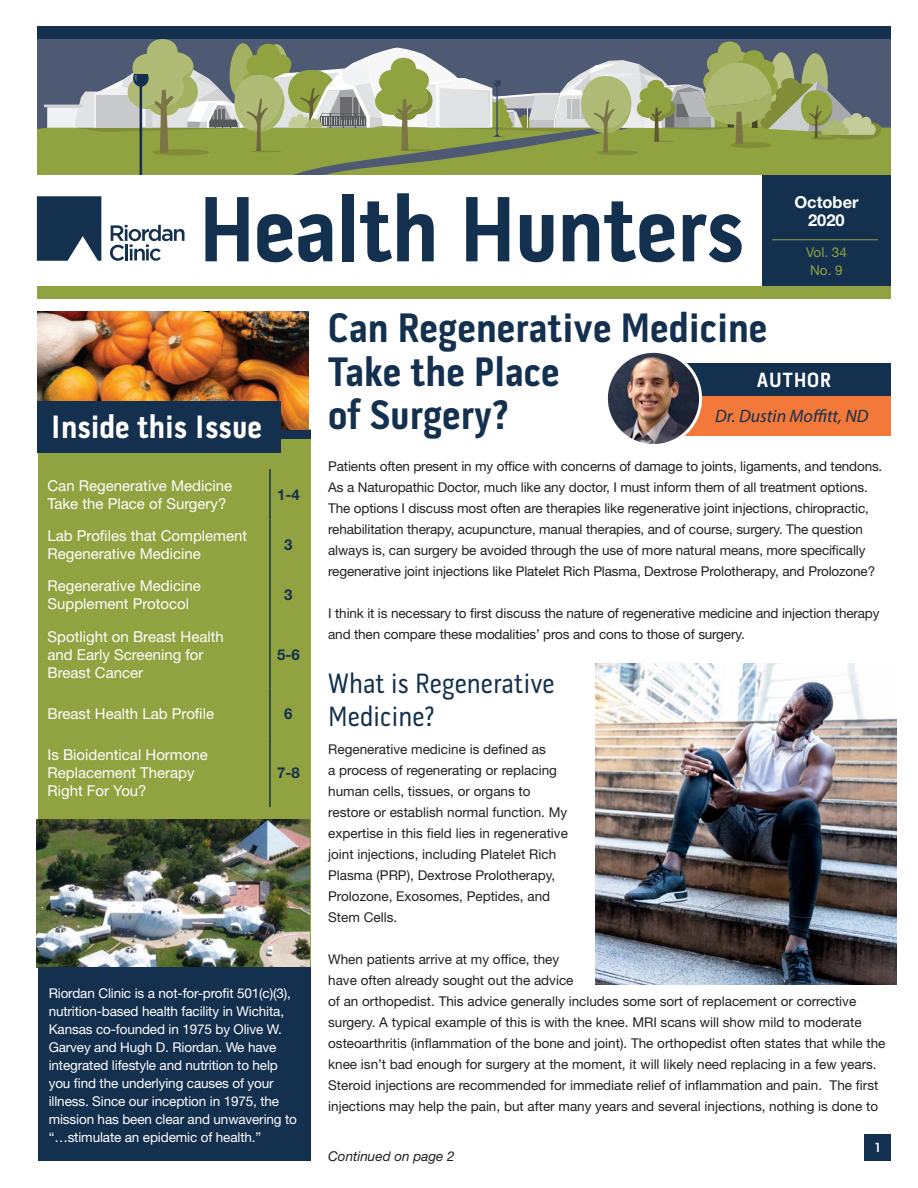
<style>
.page{position:relative;width:918px;height:1188px;background:#fff}
.page>*{position:absolute;margin:0;border:0;box-sizing:border-box;transform-origin:0 0}
.t1{font:700 94.5px "Pill Gothic 300 mg";letter-spacing:-.01em;color:#14304f}
.Headings{font:700 42px/43.5px "Pill Gothic 300 mg";color:#14304f}
.t2{font:700 33px "Pill Gothic 300 mg";color:#fff}
.Subheading{font:28.5px/33px "Pill Gothic 300 mg";color:#14304f}
.t3{font:700 21px "Pill Gothic 300 mg";letter-spacing:.04em;color:#fff}
.Author{font:italic 18px "Myriad Pro";color:#14304f}
.t4{font:700 16.5px/18px "Helvetica Neue LT Std";color:#fff;text-align:center}
.t5{font:15px/18px "Helvetica Neue LT Std";color:#fff}
.t6{font:700 15px "Helvetica Neue LT Std";color:#14304f}
.Body_Text{font:13.5px/21px "Helvetica Neue LT Std";color:#231f20}
.t7{font:13.5px/18px "Helvetica Neue LT Std";letter-spacing:-.01em;color:#fff}
.Body_Text-2{font:italic 13.5px "Helvetica Neue LT Std";color:#231f20}
.t8{font:13.5px/18px "Helvetica Neue LT Std";color:#90a340;text-align:center}
.t9{font:700 13.5px "Pill Gothic 300 mg";color:#fff}
</style>
<div class="page">
<div style="left:38px;top:430px;width:272px;height:731px;background:#90a340"></div>
<div style="left:38px;top:430px;width:272px;height:8px;background:#14304f"></div>
<svg style="left:38px;top:39px;width:853px;height:136px;background:#8d9971"></svg>
<svg style="left:110px;top:225px;width:74px;height:36px"></svg>
<svg style="left:37px;top:196px;width:64px;height:65px;background:#2b4460"></svg>
<div style="left:38px;top:26px;width:853px;height:13px;background:#14304f"></div>
<div style="left:762px;top:175px;width:129px;height:118px;background:#14304f"></div>
<hr style="left:772px;top:239px;width:106px;height:1px;background:#90a340">
<img style="left:38px;top:311px;width:270px;height:119px">
<div style="left:38px;top:401px;width:243px;height:52px;background:#14304f"></div>
<img style="left:37px;top:820px;width:272px;height:148px">
<div style="left:38px;top:968px;width:272px;height:193px;background:#14304f"></div>
<div style="left:38px;top:286px;width:853px;height:13px;background:#90a340"></div>
<div style="left:864px;top:1134px;width:27px;height:27px;background:#14304f"></div>
<hr style="left:269px;top:469px;width:2px;height:51px;background:#14304f">
<hr style="left:269px;top:520px;width:2px;height:50px;background:#14304f">
<hr style="left:269px;top:570px;width:2px;height:50px;background:#14304f">
<hr style="left:269px;top:620px;width:2px;height:68px;background:#14304f">
<hr style="left:269px;top:688px;width:2px;height:51px;background:#14304f">
<hr style="left:269px;top:739px;width:2px;height:68px;background:#14304f">
<div style="left:669px;top:363px;width:222px;height:35px;background:#14304f"></div>
<div style="left:651px;top:397px;width:240px;height:39px;background:#f3793b"></div>
<img style="left:606px;top:351px;width:95px;height:95px;border-radius:47px">
<div style="left:605px;top:350px;width:97px;height:97px;border:3px solid #fff;border-radius:50%"></div>
<img style="left:595px;top:664px;width:301px;height:320px">
<h1 class="t1" style="left:196px;top:191px;width:550px">Health Hunters</h1>
<p class="t4" style="left:794px;top:193px;width:66px">October<br>2020</p>
<p class="t8" style="left:806px;top:243px;width:42px">Vol. 34<br>No. 9</p>
<h3 class="t2" style="left:50px;top:414px;width:213px">Inside this Issue</h3>
<p class="t5" style="left:47px;top:476px;width:186px">Can Regenerative Medicine<br>Take the Place of Surgery?</p>
<p class="t6" style="left:277px;top:485px;width:24px">1-4</p>
<p class="t5" style="left:47px;top:526px;width:201px">Lab Profiles that Complement<br>Regenerative Medicine</p>
<p class="t6" style="left:284px;top:535px;width:10px">3</p>
<p class="t5" style="left:47px;top:577px;width:155px">Regenerative Medicine<br>Supplement Protocol</p>
<p class="t6" style="left:284px;top:586px;width:10px">3</p>
<p class="t5" style="left:47px;top:627px;width:178px">Spotlight on Breast Health and Early Screening for<br>Breast Cancer</p>
<p class="t6" style="left:277px;top:645px;width:24px">5-6</p>
<p class="t5" style="left:47px;top:704px;width:168px">Breast Health Lab Profile</p>
<p class="t6" style="left:284px;top:704px;width:10px">6</p>
<p class="t5" style="left:47px;top:746px;width:162px">Is Bioidentical Hormone<br>Replacement Therapy<br>Right For You?</p>
<p class="t6" style="left:277px;top:764px;width:24px">7-8</p>
<p class="t7" style="left:49px;top:984px;width:250px">Riordan Clinic is a not-for-profit 501(c)(3), nutrition-based health facility in Wichita, Kansas co-founded in 1975 by Olive W.<br>Garvey and Hugh D. Riordan. We have integrated lifestyle and nutrition to help you find the underlying causes of your illness. Since our inception in 1975, the mission has been clear and unwavering to “…stimulate an epidemic of health.”</p>
<p class="Headings" style="left:328px;top:310px;width:441px">Can Regenerative Medicine<br>Take the Place<br>of Surgery?</p>
<p class="Body_Text" style="left:328px;top:456px;width:556px">Patients often present in my office with concerns of damage to joints, ligaments, and tendons.<br>As a Naturopathic Doctor, much like any doctor, I must inform them of all treatment options.<br>The options I discuss most often are therapies like regenerative joint injections, chiropractic, rehabilitation therapy, acupuncture, manual therapies, and of course, surgery. The question always is, can surgery be avoided through the use of more natural means, more specifically regenerative joint injections like Platelet Rich Plasma, Dextrose Prolotherapy, and Prolozone?</p>
<p class="Body_Text" style="left:328px;top:603px;width:553px">I think it is necessary to first discuss the nature of regenerative medicine and injection therapy and then compare these modalities’ pros and cons to those of surgery.</p>
<p class="Subheading" style="left:328px;top:669px;width:228px">What is Regenerative<br>Medicine?</p>
<p class="Body_Text" style="left:328px;top:738px;width:241px">Regenerative medicine is defined as<br>a process of regenerating or replacing human cells, tissues, or organs to restore or establish normal function. My expertise in this field lies in regenerative joint injections, including Platelet Rich Plasma (PRP), Dextrose Prolotherapy, Prolozone, Exosomes, Peptides, and Stem Cells.</p>
<p class="Body_Text" style="left:328px;top:948px;width:559px">When patients arrive at my office, they<br>have often already sought out the advice<br>of an orthopedist. This advice generally includes some sort of replacement or corrective surgery. A typical example of this is with the knee. MRI scans will show mild to moderate osteoarthritis (inflammation of the bone and joint). The orthopedist often states that while the knee isn’t bad enough for surgery at the moment, it will likely need replacing in a few years.<br>Steroid injections are recommended for immediate relief of inflammation and pain. The first injections may help the pain, but after many years and several injections, nothing is done to</p>
<p class="t3" style="left:757px;top:372px;width:76px">AUTHOR</p>
<p class="Author" style="left:715px;top:405px;width:155px">Dr. Dustin Moffitt, ND</p>
<p class="Body_Text-2" style="left:328px;top:1148px;width:128px">Continued on page 2</p>
<p class="t9" style="left:875px;top:1142px;width:7px">1</p>
</div>
